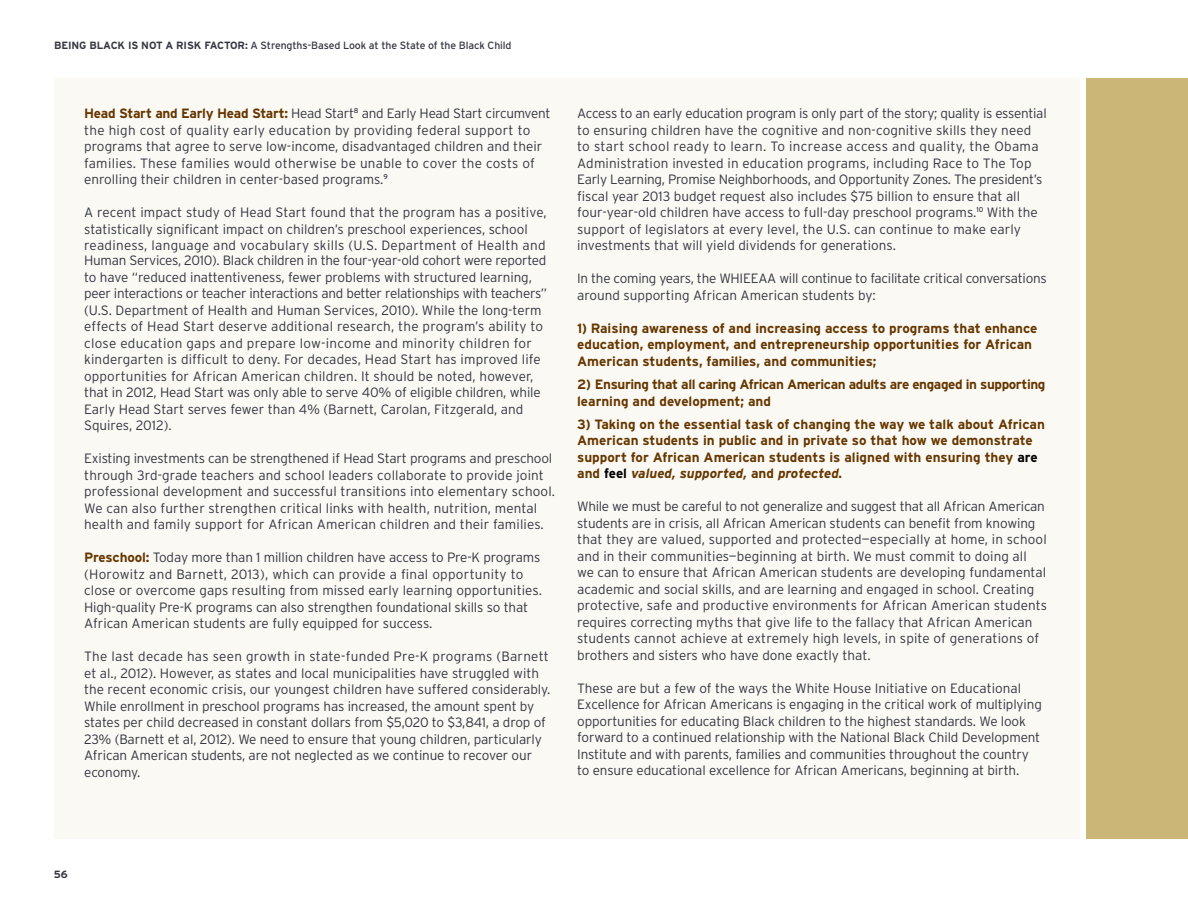
<style>
.page{position:relative;width:1188px;height:918px;background:#fff}
.page>*{position:absolute;margin:0;border:0;box-sizing:border-box;transform-origin:0 0}
.t1{font:300 13.5px/16.5px "Interstate";color:#343741}
.t2{font:700 13.5px/16.5px "Interstate";color:#663700}
.t3{font:300 13.5px/16.5px "Interstate";letter-spacing:-.02em;color:#343741}
.t4{font:700 13.5px/16.5px "Interstate";letter-spacing:-.03em;color:#663700}
.t5{font:10.5px "Interstate";letter-spacing:-.01em;color:#343741}
.t6{font:700 10.5px "Interstate";color:#343741}
.s1{font-weight:700}
.s2{font-weight:700;color:#663700}
.s3{color:#000}
.s4{font-style:italic}
</style>
<div class="page">
<div style="left:54px;top:78px;width:1026px;height:761px;background:#fbf9f4"></div>
<div style="left:1087px;top:78px;width:101px;height:761px;background:#cbb677"></div>
<p class="t5" style="left:54px;top:39px;width:459px"><span class="s1">Being Black is Not a Risk Factor:</span> A Strengths-Based Look at the State of the Black Child</p>
<p class="t1" style="left:84px;top:105px;width:468px"><span class="s2">Head Start and Early Head Start:</span> Head Start<sup>8</sup> and Early Head Start circumvent the high cost of quality early education by providing federal support to programs that agree to serve low-income, disadvantaged children and their families. These families would otherwise be unable to cover the costs of enrolling their children in center-based programs.<sup>9</sup></p>
<p class="t1" style="left:84px;top:204px;width:464px">A recent impact study of Head Start found that the program has a positive, statistically significant impact on children’s preschool experiences, school readiness, language and vocabulary skills (U.S. Department of Health and</p>
<p class="t1" style="left:84px;top:252px;width:464px">Human Services, 2010). Black children in the four-year-old cohort were reported to have “reduced inattentiveness, fewer problems with structured learning, peer interactions or teacher interactions and better relationships with teachers” (U.S. Department of Health and Human Services, 2010). While the long-term effects of Head Start deserve additional research, the program’s ability to close education gaps and prepare low-income and minority children for kindergarten is difficult to deny. For decades, Head Start has improved life opportunities for African American children. It should be noted, however, that in 2012, Head Start was only able to serve 40% of eligible children, while Early Head Start serves fewer than 4% (Barnett, Carolan, Fitzgerald, and Squires, 2012).</p>
<p class="t1" style="left:84px;top:450px;width:472px">Existing investments can be strengthened if Head Start programs and preschool through 3rd-grade teachers and school leaders collaborate to provide joint professional development and successful transitions into elementary school.<br>We can also further strengthen critical links with health, nutrition, mental health and family support for African American children and their families.</p>
<p class="t1" style="left:84px;top:549px;width:459px"><span class="s2">Preschool:</span> Today more than 1 million children have access to Pre-K programs (Horowitz and Barnett, 2013), which can provide a final opportunity to close or overcome gaps resulting from missed early learning opportunities.<br>High-quality Pre-K programs can also strengthen foundational skills so that African American students are fully equipped for success.</p>
<p class="t1" style="left:84px;top:648px;width:468px">The last decade has seen growth in state-funded Pre-K programs (Barnett et al., 2012). However, as states and local municipalities have struggled with the recent economic crisis, our youngest children have suffered considerably.<br>While enrollment in preschool programs has increased, the amount spent by states per child decreased in constant dollars from $5,020 to $3,841, a drop of 23% (Barnett et al, 2012). We need to ensure that young children, particularly African American students, are not neglected as we continue to recover our economy.</p>
<p class="t1" style="left:577px;top:105px;width:471px">Access to an early education program is only part of the story; quality is essential to ensuring children have the cognitive and non-cognitive skills they need to start school ready to learn. To increase access and quality, the Obama Administration invested in education programs, including Race to The Top Early Learning, Promise Neighborhoods, and Opportunity Zones. The president’s fiscal year 2013 budget request also includes $75 billion to ensure that all four-year-old children have access to full-day preschool programs.<sup>10</sup> With the support of legislators at every level, the U.S. can continue to make early investments that will yield dividends for generations.</p>
<p class="t3" style="left:577px;top:270px;width:471px">In the coming years, the WHIEEAA will continue to facilitate critical conversations around supporting African American students by:</p>
<p class="t2" style="left:577px;top:320px;width:462px">1) Raising awareness of and increasing access to programs that enhance education, employment, and entrepreneurship opportunities for African<br>American students, families, and communities;</p>
<p class="t4" style="left:577px;top:376px;width:470px">2) Ensuring that all caring African American adults are engaged in supporting learning and development; and</p>
<p class="t2" style="left:577px;top:416px;width:469px">3) Taking on the essential task of changing the way we talk about African American students in public and in private so that how we demonstrate support for African American students is aligned with ensuring they <span class="s3">are </span>and <span class="s3">feel</span> <span class="s4">valued, supported,</span> and <span class="s4">protected.</span></p>
<p class="t1" style="left:577px;top:498px;width:472px">While we must be careful to not generalize and suggest that all African American students are in crisis, all African American students can benefit from knowing that they are valued, supported and protected—especially at home, in school and in their communities—beginning at birth. We must commit to doing all<br>we can to ensure that African American students are developing fundamental academic and social skills, and are learning and engaged in school. Creating protective, safe and productive environments for African American students requires correcting myths that give life to the fallacy that African American students cannot achieve at extremely high levels, in spite of generations of brothers and sisters who have done exactly that.</p>
<p class="t1" style="left:577px;top:680px;width:466px">These are but a few of the ways the White House Initiative on Educational Excellence for African Americans is engaging in the critical work of multiplying opportunities for educating Black children to the highest standards. We look forward to a continued relationship with the National Black Child Development Institute and with parents, families and communities throughout the country to ensure educational excellence for African Americans, beginning at birth.</p>
<p class="t6" style="left:54px;top:868px;width:15px">56</p>
</div>
